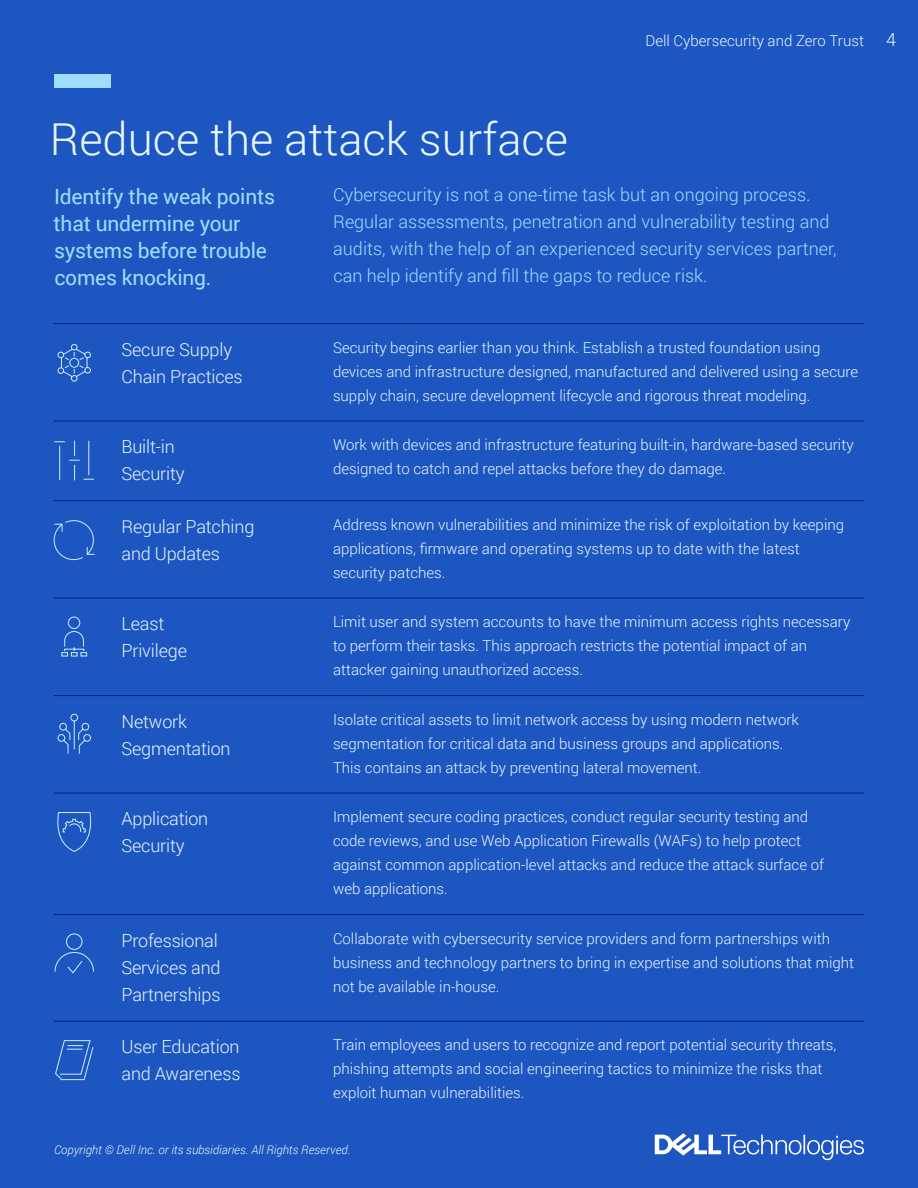
<style>
.page{position:relative;width:918px;height:1188px;background:#1d56c0}
.page>*{position:absolute;margin:0;border:0;box-sizing:border-box;transform-origin:0 0}
.t1{font:300 45px "Roboto";color:#e5f8ff}
.t2{font:21px/27px "Roboto";letter-spacing:-.01em;color:#9fddff}
.t3{font:300 18px/27px "Roboto";color:#9fddff}
.t4{font:300 18px/27px "Roboto";letter-spacing:-.01em;color:#e5f8ff}
.t5{font:300 15px/24px "Roboto";color:#e5f8ff}
.t6{font:italic 300 12px "Roboto";color:#e5f8ff}
.s1{font-size:18px}
</style>
<div class="page">
<div style="left:54px;top:74px;width:57px;height:14px;background:#9fddff"></div>
<svg style="left:57px;top:344px;width:34px;height:38px"></svg>
<svg style="left:53px;top:520px;width:42px;height:41px"></svg>
<svg style="left:61px;top:616px;width:26px;height:41px"></svg>
<svg style="left:57px;top:714px;width:34px;height:40px"></svg>
<svg style="left:57px;top:812px;width:35px;height:40px"></svg>
<svg style="left:54px;top:933px;width:40px;height:41px"></svg>
<svg style="left:55px;top:1040px;width:39px;height:40px"></svg>
<svg style="left:55px;top:441px;width:39px;height:39px"></svg>
<svg style="left:655px;top:1133px;width:209px;height:27px"></svg>
<hr style="left:54px;top:323px;width:279px;height:1px;background:#00227f">
<hr style="left:333px;top:323px;width:531px;height:1px;background:#00227f">
<hr style="left:54px;top:421px;width:279px;height:1px;background:#00227f">
<hr style="left:54px;top:500px;width:279px;height:1px;background:#00227f">
<hr style="left:333px;top:421px;width:531px;height:1px;background:#00227f">
<hr style="left:333px;top:500px;width:531px;height:1px;background:#00227f">
<hr style="left:54px;top:598px;width:279px;height:1px;background:#00227f">
<hr style="left:333px;top:598px;width:531px;height:1px;background:#00227f">
<hr style="left:54px;top:695px;width:279px;height:1px;background:#00227f">
<hr style="left:333px;top:695px;width:531px;height:1px;background:#00227f">
<hr style="left:54px;top:793px;width:279px;height:1px;background:#00227f">
<hr style="left:333px;top:793px;width:531px;height:1px;background:#00227f">
<hr style="left:54px;top:914px;width:279px;height:1px;background:#00227f">
<hr style="left:54px;top:1021px;width:279px;height:1px;background:#00227f">
<hr style="left:333px;top:914px;width:531px;height:1px;background:#00227f">
<hr style="left:333px;top:1021px;width:531px;height:1px;background:#00227f">
<h1 class="t1" style="left:50px;top:108px;width:520px">Reduce the attack surface</h1>
<p class="t5" style="left:646px;top:28px;width:252px">Dell Cybersecurity and Zero Trust <span class="s1">4</span></p>
<h2 class="t2" style="left:54px;top:182px;width:223px">Identify the weak points that undermine your systems before trouble comes knocking.</h2>
<p class="t3" style="left:333px;top:181px;width:505px">Cybersecurity is not a one-time task but an ongoing process.<br>Regular assessments, penetration and vulnerability testing and audits, with the help of an experienced security services partner, can help identify and fill the gaps to reduce risk.</p>
<p class="t4" style="left:122px;top:335px;width:123px">Secure Supply<br>Chain Practices</p>
<p class="t5" style="left:333px;top:335px;width:527px">Security begins earlier than you think. Establish a trusted foundation using devices and infrastructure designed, manufactured and delivered using a secure supply chain, secure development lifecycle and rigorous threat modeling.</p>
<p class="t4" style="left:122px;top:433px;width:65px">Built-in<br>Security</p>
<p class="t5" style="left:333px;top:432px;width:522px">Work with devices and infrastructure featuring built-in, hardware-based security designed to catch and repel attacks before they do damage.</p>
<p class="t4" style="left:122px;top:513px;width:134px">Regular Patching and Updates</p>
<p class="t5" style="left:333px;top:512px;width:513px">Address known vulnerabilities and minimize the risk of exploitation by keeping applications, firmware and operating systems up to date with the latest security patches.</p>
<p class="t4" style="left:122px;top:610px;width:67px">Least<br>Privilege</p>
<p class="t5" style="left:333px;top:610px;width:519px">Limit user and system accounts to have the minimum access rights necessary to perform their tasks. This approach restricts the potential impact of an attacker gaining unauthorized access.</p>
<p class="t4" style="left:122px;top:707px;width:111px">Network<br>Segmentation</p>
<p class="t5" style="left:333px;top:707px;width:467px">Isolate critical assets to limit network access by using modern network segmentation for critical data and business groups and applications.<br>This contains an attack by preventing lateral movement.</p>
<p class="t4" style="left:122px;top:805px;width:88px">Application<br>Security</p>
<p class="t5" style="left:333px;top:804px;width:493px">Implement secure coding practices, conduct regular security testing and code reviews, and use Web Application Firewalls (WAFs) to help protect against common application-level attacks and reduce the attack surface of web applications.</p>
<p class="t4" style="left:122px;top:926px;width:101px">Professional<br>Services and<br>Partnerships</p>
<p class="t5" style="left:333px;top:926px;width:523px">Collaborate with cybersecurity service providers and form partnerships with business and technology partners to bring in expertise and solutions that might not be available in-house.</p>
<p class="t4" style="left:122px;top:1033px;width:121px">User Education and Awareness</p>
<p class="t5" style="left:333px;top:1033px;width:505px">Train employees and users to recognize and report potential security threats, phishing attempts and social engineering tactics to minimize the risks that exploit human vulnerabilities.</p>
<p class="t6" style="left:54px;top:1142px;width:298px">Copyright © Dell Inc. or its subsidiaries. All Rights Reserved.</p>
</div>
